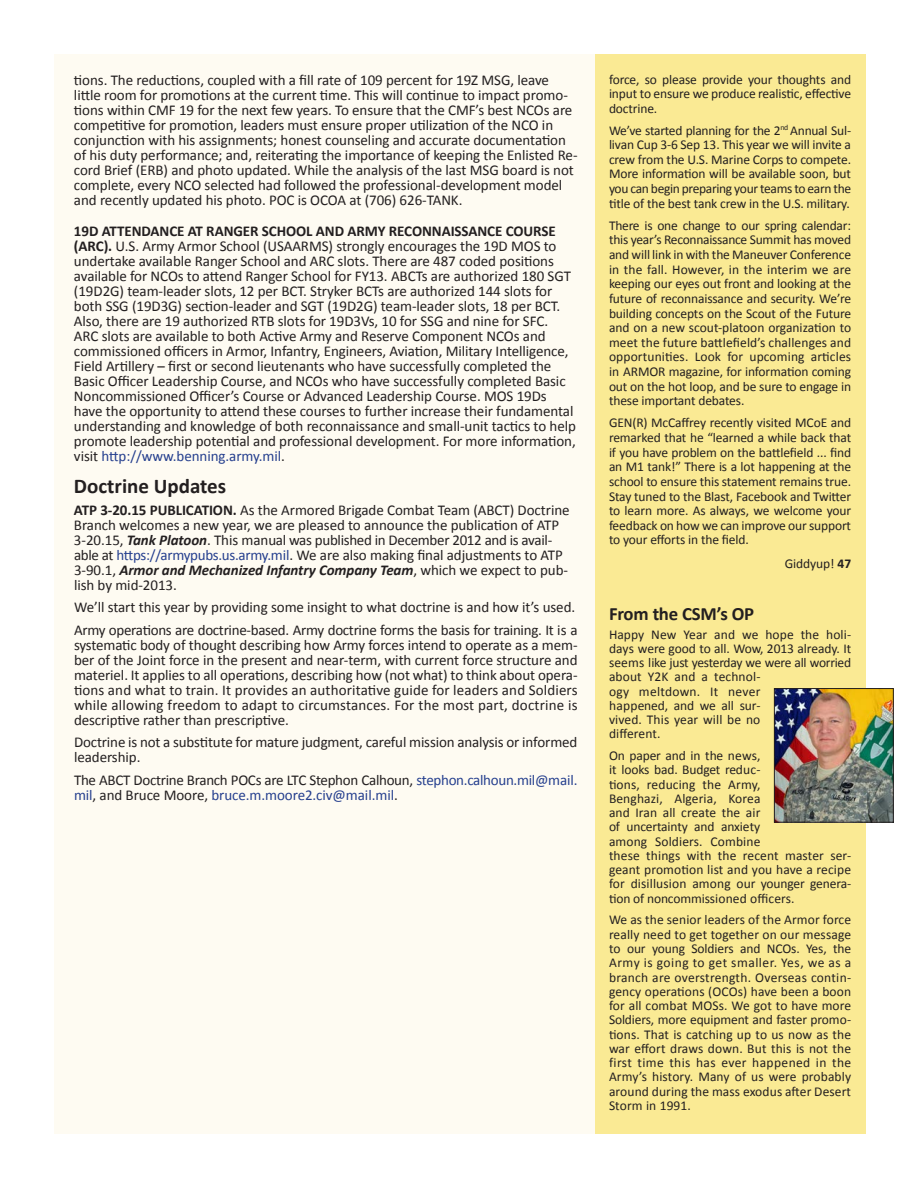
<style>
.page{position:relative;width:918px;height:1188px;background:#fff}
.page>*{position:absolute;margin:0;border:0;box-sizing:border-box;transform-origin:0 0}
.t1{font:700 21px "Calibri";color:#231f20}
.t2{font:700 18.75px "Calibri";letter-spacing:-.01em;color:#231f20}
.Plain_Text{font:15px/15px "Calibri";letter-spacing:-.005em;color:#231f20}
.t3{font:13.5px/14.2px "Calibri";letter-spacing:-.005em;color:#231f20;text-align:justify}
.s1{font-weight:700}
.s2{color:#253f8e}
.s3{font-weight:700;font-style:italic}
</style>
<div class="page">
<div style="left:54px;top:54px;width:810px;height:1080px;background:#fefbf2"></div>
<div style="left:596px;top:54px;width:270px;height:1080px;background:#faea94"></div>
<img style="left:776px;top:690px;width:116px;height:131px">
<div style="left:774px;top:688px;width:120px;height:135px;border:1px solid #231f20"></div>
<p class="Plain_Text" style="left:74px;top:72px;width:505px">tions. The reductions, coupled with a fill rate of 109 percent for 19Z MSG, leave little room for promotions at the current time. This will continue to impact promo&shy;tions within CMF 19 for the next few years. To ensure that the CMF’s best NCOs are competitive for promotion, leaders must ensure proper utilization of the NCO in conjunction with his assignments; honest counseling and accurate documentation of his duty performance; and, reiterating the importance of keeping the Enlisted Re&shy;cord Brief (ERB) and photo updated. While the analysis of the last MSG board is not complete, every NCO selected had followed the professional-development model and recently updated his photo. POC is OCOA at (706) 626-TANK.</p>
<p class="Plain_Text" style="left:74px;top:224px;width:504px"><span class="s1">19D ATTENDANCE AT RANGER SCHOOL AND ARMY RECONNAISSANCE COURSE (ARC).</span> U.S. Army Armor School (USAARMS) strongly encourages the 19D MOS to undertake available Ranger School and ARC slots. There are 487 coded positions available for NCOs to attend Ranger School for FY13. ABCTs are authorized 180 SGT (19D2G) team-leader slots, 12 per BCT. Stryker BCTs are authorized 144 slots for both SSG (19D3G) section-leader and SGT (19D2G) team-leader slots, 18 per BCT.<br>Also, there are 19 authorized RTB slots for 19D3Vs, 10 for SSG and nine for SFC.<br>ARC slots are available to both Active Army and Reserve Component NCOs and commissioned officers in Armor, Infantry, Engineers, Aviation, Military Intelligence, Field Artillery – first or second lieutenants who have successfully completed the Basic Officer Leadership Course, and NCOs who have successfully completed Basic Noncommissioned Officer’s Course or Advanced Leadership Course. MOS 19Ds have the opportunity to attend these courses to further increase their fundamental understanding and knowledge of both reconnaissance and small-unit tactics to help promote leadership potential and professional development. For more information, visit <span class="s2">http://www.benning.army.mil</span>.</p>
<p class="t1" style="left:74px;top:473px;width:154px">Doctrine Updates</p>
<p class="Plain_Text" style="left:74px;top:502px;width:497px"><span class="s1">ATP 3-20.15 PUBLICATION.</span> As the Armored Brigade Combat Team (ABCT) Doctrine Branch welcomes a new year, we are pleased to announce the publication of ATP 3-20.15, <span class="s3">Tank Platoon</span>. This manual was published in December 2012 and is avail&shy;able at <span class="s2">https://armypubs.us.army.mil</span>. We are also making final adjustments to ATP 3-90.1, <span class="s3">Armor and Mechanized Infantry Company Team</span>, which we expect to pub&shy;lish by mid-2013.</p>
<p class="Plain_Text" style="left:74px;top:600px;width:503px">We’ll start this year by providing some insight to what doctrine is and how it’s used.</p>
<p class="Plain_Text" style="left:74px;top:622px;width:505px;text-align:justify">Army operations are doctrine-based. Army doctrine forms the basis for training. It is a systematic body of thought describing how Army forces intend to operate as a mem&shy;ber of the Joint force in the present and near-term, with current force structure and materiel. It applies to all operations, describing how (not what) to think about opera&shy;tions and what to train. It provides an authoritative guide for leaders and Soldiers while allowing freedom to adapt to circumstances. For the most part, doctrine is descriptive rather than prescriptive.</p>
<p class="Plain_Text" style="left:74px;top:735px;width:505px">Doctrine is not a substitute for mature judgment, careful mission analysis or informed leadership.</p>
<p class="Plain_Text" style="left:74px;top:772px;width:505px">The ABCT Doctrine Branch POCs are LTC Stephon Calhoun, <span class="s2">stephon.calhoun.mil@mail. mil</span>, and Bruce Moore, <span class="s2">bruce.m.moore2.civ@mail.mil</span>.</p>
<p class="t3" style="left:609px;top:72px;width:244px">force, so please provide your thoughts and input to ensure we produce realistic, effective doctrine.</p>
<p class="t3" style="left:609px;top:123px;width:244px">We’ve started planning for the 2<sup>nd</sup> Annual Sul&shy;livan Cup 3-6 Sep 13. This year we will invite a crew from the U.S. Marine Corps to compete.<br>More information will be available soon, but you can begin preparing your teams to earn the title of the best tank crew in the U.S. military.</p>
<p class="t3" style="left:609px;top:218px;width:244px">There is one change to our spring calendar: this year’s Reconnaissance Summit has moved and will link in with the Maneuver Conference in the fall. However, in the interim we are keeping our eyes out front and looking at the future of reconnaissance and security. We’re building concepts on the Scout of the Future and on a new scout-platoon organization to meet the future battlefield’s challenges and opportunities. Look for upcoming articles in ARMOR magazine, for information coming out on the hot loop, and be sure to engage in these important debates.</p>
<p class="t3" style="left:609px;top:416px;width:244px">GEN(R) McCaffrey recently visited MCoE and remarked that he “learned a while back that if you have problem on the battlefield ... find an M1 tank!” There is a lot happening at the school to ensure this statement remains true.<br>Stay tuned to the Blast, Facebook and Twitter to learn more. As always, we welcome your feedback on how we can improve our support to your efforts in the field.</p>
<p class="t3" style="left:785px;top:557px;width:68px">Giddyup! <span class="s1">47</span></p>
<p class="t2" style="left:609px;top:602px;width:147px">From the CSM’s OP</p>
<p class="t3" style="left:609px;top:627px;width:244px;text-align:left">Happy New Year and we hope the holi&shy;days were good to all. Wow, 2013 already. It seems like just yesterday we were all worried about Y2K and a technol-<br>ogy meltdown. It never<br>happened, and we all sur-<br>vived. This year will be no<br>different.</p>
<p class="t3" style="left:609px;top:749px;width:244px;text-align:left">On paper and in the news,<br>it looks bad. Budget reduc-<br>tions, reducing the Army,<br>Benghazi, Algeria, Korea<br>and Iran all create the air<br>of uncertainty and anxiety<br>among Soldiers. Combine<br>these things with the recent master ser&shy;geant promotion list and you have a recipe for disillusion among our younger genera&shy;tion of noncommissioned officers.</p>
<p class="t3" style="left:609px;top:913px;width:244px">We as the senior leaders of the Armor force really need to get together on our message to our young Soldiers and NCOs. Yes, the Army is going to get smaller. Yes, we as a branch are overstrength. Overseas contin&shy;gency operations (OCOs) have been a boon for all combat MOSs. We got to have more Soldiers, more equipment and faster promo&shy;tions. That is catching up to us now as the war effort draws down. But this is not the first time this has ever happened in the Army’s history. Many of us were probably around during the mass exodus after Desert Storm in 1991.</p>
</div>
